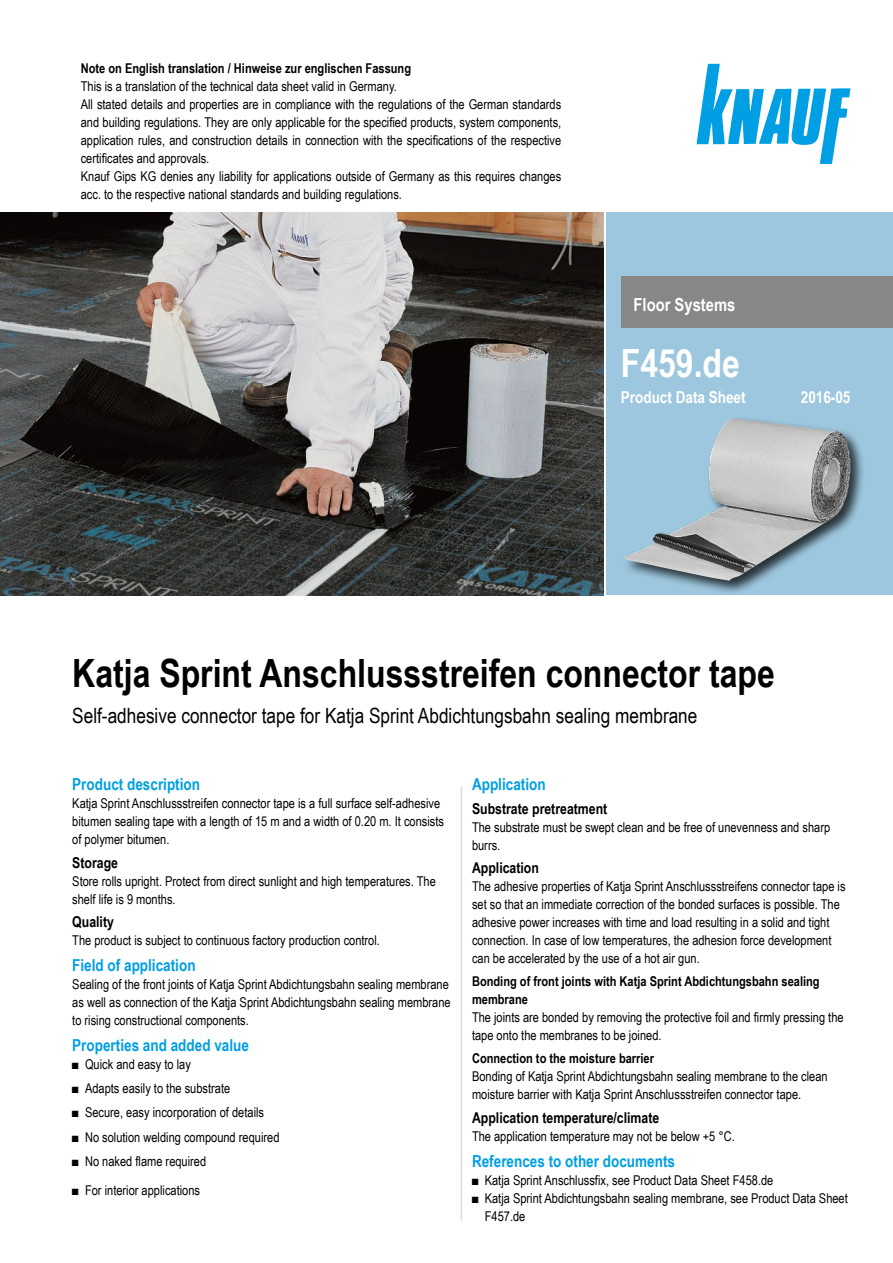
<style>
.page{position:relative;width:893px;height:1263px;background:#fff}
.page>*{position:absolute;margin:0;border:0;box-sizing:border-box;transform-origin:0 0}
.Titel_1te_Zeile_TB{font:700 39px "Arial Narrow";color:#000}
.Dokumentbezeichnung{font:700 39px "Arial Narrow";color:#fff}
.Titel_2te_Zeile_TB{font:21px "Arial Narrow";color:#000}
.Sparte_TB{font:700 18px "Arial Narrow";color:#fff}
.Ue3_Beschreibung_11{font:700 16.5px "Arial Narrow";color:#009fe3}
.Ausgabe_TB{font:700 16.5px "Arial Narrow";color:#fff}
.Ue4_Beschreibung_10{font:700 15px "Arial Narrow";color:#000}
.Text_TB{font:13.5px/18px "Arial Narrow";color:#000}
._01_Fließtext_dt{font:13.5px/18px "Arial Narrow";color:#000;text-align:justify}
.Ue5_Text_TB{font:700 13.5px/18px "Arial Narrow";color:#000}
._01_Fließtext_dt-2{font:700 13.5px "Arial Narrow";color:#000}
</style>
<div class="page">
<div style="left:606px;top:213px;width:287px;height:382px;background:#9dc7de"></div>
<div style="left:621px;top:276px;width:272px;height:51px;background:#878787"></div>
<img style="left:697px;top:64px;width:153px;height:99px">
<div style="left:621px;top:416px;width:245px;height:179px;background:#000;opacity:.75"></div>
<img style="left:621px;top:419px;width:229px;height:162px">
<img style="left:0;top:213px;width:604px;height:382px">
<hr style="left:461px;top:787px;width:1px;height:433px;background:#dadada">
<p class="_01_Fließtext_dt-2" style="left:81px;top:58px;width:332px">Note on English translation / Hinweise zur englischen Fassung</p>
<p class="_01_Fließtext_dt" style="left:81px;top:77px;width:318px">This is a translation of the technical data sheet valid in Germany.</p>
<p class="_01_Fließtext_dt" style="left:81px;top:95px;width:482px">All stated details and properties are in compliance with the regulations of the German standards and building regulations. They are only applicable for the specified products, system components, application rules, and construction details in connection with the specifications of the respective certificates and approvals.</p>
<p class="_01_Fließtext_dt" style="left:81px;top:167px;width:482px">Knauf Gips KG denies any liability for applications outside of Germany as this requires changes acc. to the respective national standards and building regulations.</p>
<p class="Sparte_TB" style="left:634px;top:291px;width:103px">Floor Systems</p>
<p class="Dokumentbezeichnung" style="left:621px;top:333px;width:121px">F459.de</p>
<p class="Ausgabe_TB" style="left:621px;top:385px;width:126px">Product Data Sheet</p>
<p class="Ausgabe_TB" style="left:801px;top:385px;width:51px">2016-05</p>
<p class="Titel_1te_Zeile_TB" style="left:72px;top:644px;width:704px">Katja Sprint Anschlussstreifen connector tape</p>
<h1 class="Titel_2te_Zeile_TB" style="left:72px;top:700px;width:627px">Self-adhesive connector tape for Katja Sprint Abdichtungsbahn sealing membrane</h1>
<p class="Ue3_Beschreibung_11" style="left:72px;top:772px;width:129px">Product description</p>
<p class="Text_TB" style="left:72px;top:794px;width:373px">Katja Sprint Anschlussstreifen connector tape is a full surface self-adhesive bitumen sealing tape with a length of 15 m and a width of 0.20 m. It consists of polymer bitumen.</p>
<p class="Ue4_Beschreibung_10" style="left:72px;top:851px;width:47px">Storage</p>
<p class="Text_TB" style="left:72px;top:871px;width:365px">Store rolls upright. Protect from direct sunlight and high temperatures. The shelf life is 9 months.</p>
<p class="Ue4_Beschreibung_10" style="left:72px;top:910px;width:43px">Quality</p>
<p class="Text_TB" style="left:72px;top:931px;width:309px">The product is subject to continuous factory production control.</p>
<p class="Ue3_Beschreibung_11" style="left:72px;top:952px;width:125px">Field of application</p>
<p class="Text_TB" style="left:72px;top:974px;width:380px">Sealing of the front joints of Katja Sprint Abdichtungsbahn sealing membrane as well as connection of the Katja Sprint Abdichtungsbahn sealing membrane to rising constructional components.</p>
<p class="Ue3_Beschreibung_11" style="left:72px;top:1032px;width:178px">Properties and added value</p>
<p class="Text_TB" style="left:72px;top:1054px;width:120px">■ Quick and easy to lay</p>
<p class="Text_TB" style="left:72px;top:1079px;width:159px">■ Adapts easily to the substrate</p>
<p class="Text_TB" style="left:72px;top:1103px;width:193px">■ Secure, easy incorporation of details</p>
<p class="Text_TB" style="left:72px;top:1127px;width:209px">■ No solution welding compound required</p>
<p class="Text_TB" style="left:72px;top:1152px;width:135px">■ No naked flame required</p>
<p class="Text_TB" style="left:72px;top:1180px;width:129px">■ For interior applications</p>
<p class="Ue3_Beschreibung_11" style="left:472px;top:772px;width:75px">Application</p>
<p class="Ue4_Beschreibung_10" style="left:472px;top:797px;width:137px">Substrate pretreatment</p>
<p class="Text_TB" style="left:472px;top:817px;width:360px">The substrate must be swept clean and be free of unevenness and sharp burrs.</p>
<p class="Ue4_Beschreibung_10" style="left:472px;top:856px;width:68px">Application</p>
<p class="Text_TB" style="left:472px;top:877px;width:375px">The adhesive properties of Katja Sprint Anschlussstreifens connector tape is set so that an immediate correction of the bonded surfaces is possible. The adhesive power increases with time and load resulting in a solid and tight connection. In case of low temperatures, the adhesion force development can be accelerated by the use of a hot air gun.</p>
<p class="Ue5_Text_TB" style="left:472px;top:972px;width:349px">Bonding of front joints with Katja Sprint Abdichtungsbahn sealing membrane</p>
<p class="Text_TB" style="left:472px;top:1008px;width:373px">The joints are bonded by removing the protective foil and firmly pressing the tape onto the membranes to be joined.</p>
<p class="Ue5_Text_TB" style="left:472px;top:1049px;width:184px">Connection to the moisture barrier</p>
<p class="Text_TB" style="left:472px;top:1067px;width:357px">Bonding of Katja Sprint Abdichtungsbahn sealing membrane to the clean moisture barrier with Katja Sprint Anschlussstreifen connector tape.</p>
<p class="Ue4_Beschreibung_10" style="left:472px;top:1106px;width:189px">Application temperature/climate</p>
<p class="Text_TB" style="left:472px;top:1126px;width:264px">The application temperature may not be below +5 °C.</p>
<p class="Ue3_Beschreibung_11" style="left:472px;top:1148px;width:204px">References to other documents</p>
<p class="Text_TB" style="left:472px;top:1170px;width:303px">■ Katja Sprint Anschlussfix, see Product Data Sheet F458.de</p>
<p class="Text_TB" style="left:485px;top:1188px;width:365px;text-indent:-13px">■ Katja Sprint Abdichtungsbahn sealing membrane, see Product Data Sheet<br>F457.de</p>
</div>
